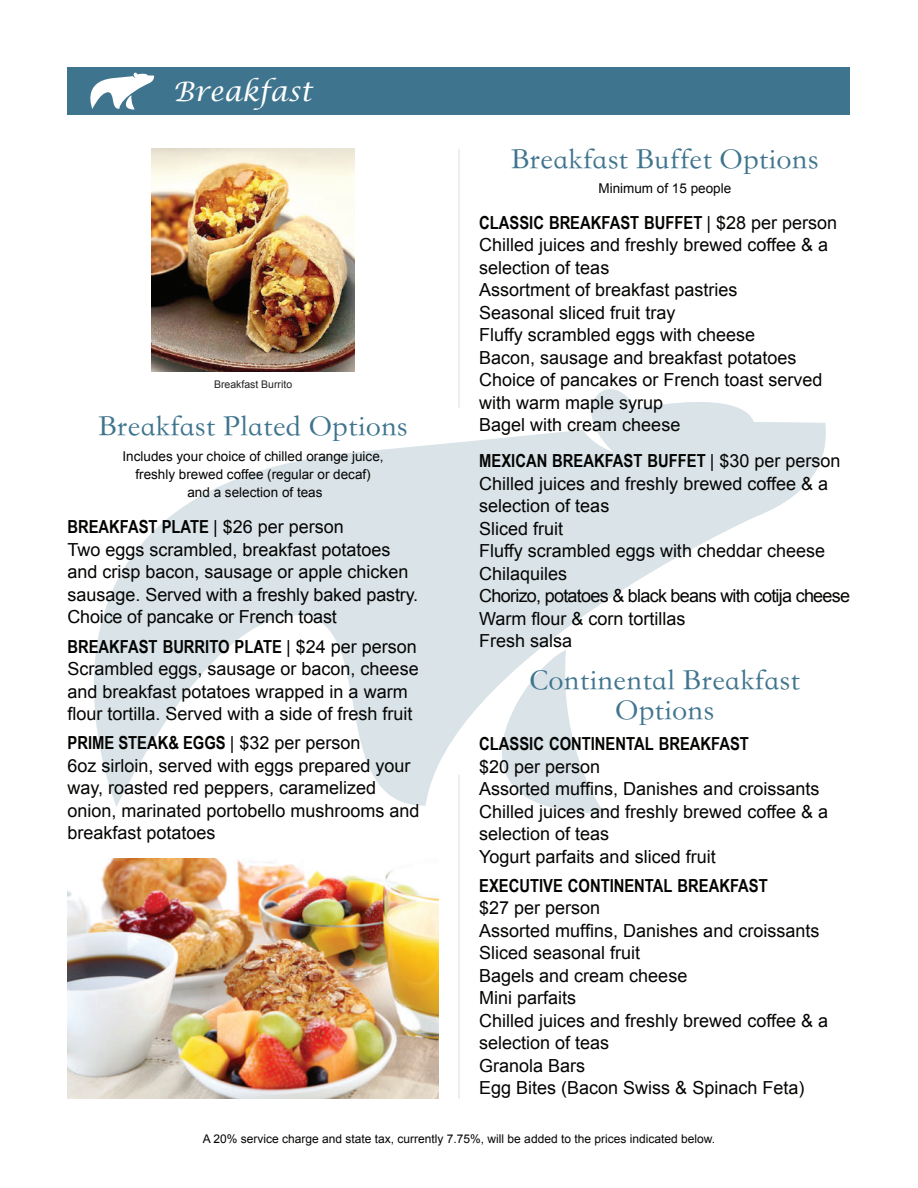
<style>
.page{position:relative;width:918px;height:1188px;background:#fff}
.page>*{position:absolute;margin:0;border:0;box-sizing:border-box;transform-origin:0 0}
.t1{font:30px/30px "ST Songti TC Regular";color:#3f748e;text-align:center}
.t2{font:italic 27px "Lucida Calligraphy";color:#fff}
.t3{font:18px/22.5px "Arial";color:#040503}
.t4{font:700 18px "Arial Narrow";color:#040503}
.t5{font:13.5px/18px "Arial";color:#040503;text-align:center}
.t6{font:12px "Arial";color:#040503}
.t7{font:10.5px "Arial";color:#231f20}
.s1{font-family:"Arial";font-weight:400}
</style>
<div class="page">
<svg style="left:94px;top:364px;width:732px;height:443px"></svg>
<svg style="left:425px;top:650px;width:179px;height:164px"></svg>
<hr style="left:458px;top:149px;width:2px;height:259px;background:#3f748e">
<hr style="left:458px;top:775px;width:2px;height:324px;background:#3f748e">
<div style="left:68px;top:68px;width:782px;height:47px;background:#3f748e"></div>
<svg style="left:90px;top:72px;width:64px;height:38px"></svg>
<img style="left:152px;top:149px;width:202px;height:222px">
<img style="left:68px;top:859px;width:371px;height:240px">
<h2 class="t2" style="left:173px;top:75px;width:141px">Breakfast</h2>
<p class="t7" style="left:214px;top:377px;width:80px">Breakfast Burrito</p>
<h1 class="t1" style="left:98px;top:412px;width:311px">Breakfast Plated Options</h1>
<p class="t5" style="left:123px;top:448px;width:263px">Includes your choice of chilled orange juice, freshly brewed coffee (regular or decaf) and a selection of teas</p>
<p class="t4" style="left:68px;top:513px;width:278px">BREAKFAST PLATE <span class="s1">| $26 per person</span></p>
<p class="t3" style="left:68px;top:539px;width:352px">Two eggs scrambled, breakfast potatoes and crisp bacon, sausage or apple chicken sausage. Served with a freshly baked pastry.<br>Choice of pancake or French toast</p>
<p class="t4" style="left:68px;top:633px;width:351px">BREAKFAST BURRITO PLATE <span class="s1">| $24 per person</span></p>
<p class="t3" style="left:68px;top:658px;width:353px">Scrambled eggs, sausage or bacon, cheese and breakfast potatoes wrapped in a warm flour tortilla. Served with a side of fresh fruit</p>
<p class="t4" style="left:68px;top:729px;width:295px">PRIME STEAK&amp; EGGS <span class="s1">| $32 per person</span></p>
<p class="t3" style="left:68px;top:755px;width:354px">6oz sirloin, served with eggs prepared your way, roasted red peppers, caramelized onion, marinated portobello mushrooms and breakfast potatoes</p>
<h1 class="t1" style="left:511px;top:145px;width:309px">Breakfast Buffet Options</h1>
<p class="t5" style="left:598px;top:179px;width:134px">Minimum of 15 people</p>
<p class="t4" style="left:479px;top:209px;width:360px">CLASSIC BREAKFAST BUFFET <span class="s1">| $28 per person</span></p>
<p class="t3" style="left:479px;top:234px;width:350px">Chilled juices and freshly brewed coffee &amp; a selection of teas<br>Assortment of breakfast pastries<br>Seasonal sliced fruit tray<br>Fluffy scrambled eggs with cheese<br>Bacon, sausage and breakfast potatoes<br>Choice of pancakes or French toast served with warm maple syrup<br>Bagel with cream cheese</p>
<p class="t4" style="left:479px;top:447px;width:363px">MEXICAN BREAKFAST BUFFET <span class="s1">| $30 per person</span></p>
<p class="t3" style="left:479px;top:472px;width:372px">Chilled juices and freshly brewed coffee &amp; a selection of teas<br>Sliced fruit<br>Fluffy scrambled eggs with cheddar cheese<br>Chilaquiles<br>Chorizo, potatoes &amp; black beans with cotija cheese<br>Warm flour &amp; corn tortillas<br>Fresh salsa</p>
<h1 class="t1" style="left:530px;top:666px;width:272px">Continental Breakfast<br>Options</h1>
<p class="t4" style="left:479px;top:730px;width:271px">CLASSIC CONTINENTAL BREAKFAST</p>
<p class="t3" style="left:479px;top:755px;width:350px">$20 per person<br>Assorted muffins, Danishes and croissants<br>Chilled juices and freshly brewed coffee &amp; a selection of teas<br>Yogurt parfaits and sliced fruit</p>
<p class="t4" style="left:479px;top:872px;width:290px">EXECUTIVE CONTINENTAL BREAKFAST</p>
<p class="t3" style="left:479px;top:897px;width:350px">$27 per person<br>Assorted muffins, Danishes and croissants<br>Sliced seasonal fruit<br>Bagels and cream cheese<br>Mini parfaits<br>Chilled juices and freshly brewed coffee &amp; a selection of teas<br>Granola Bars<br>Egg Bites (Bacon Swiss &amp; Spinach Feta)</p>
<p class="t6" style="left:203px;top:1131px;width:514px">A 20% service charge and state tax, currently 7.75%, will be added to the prices indicated below.</p>
</div>
